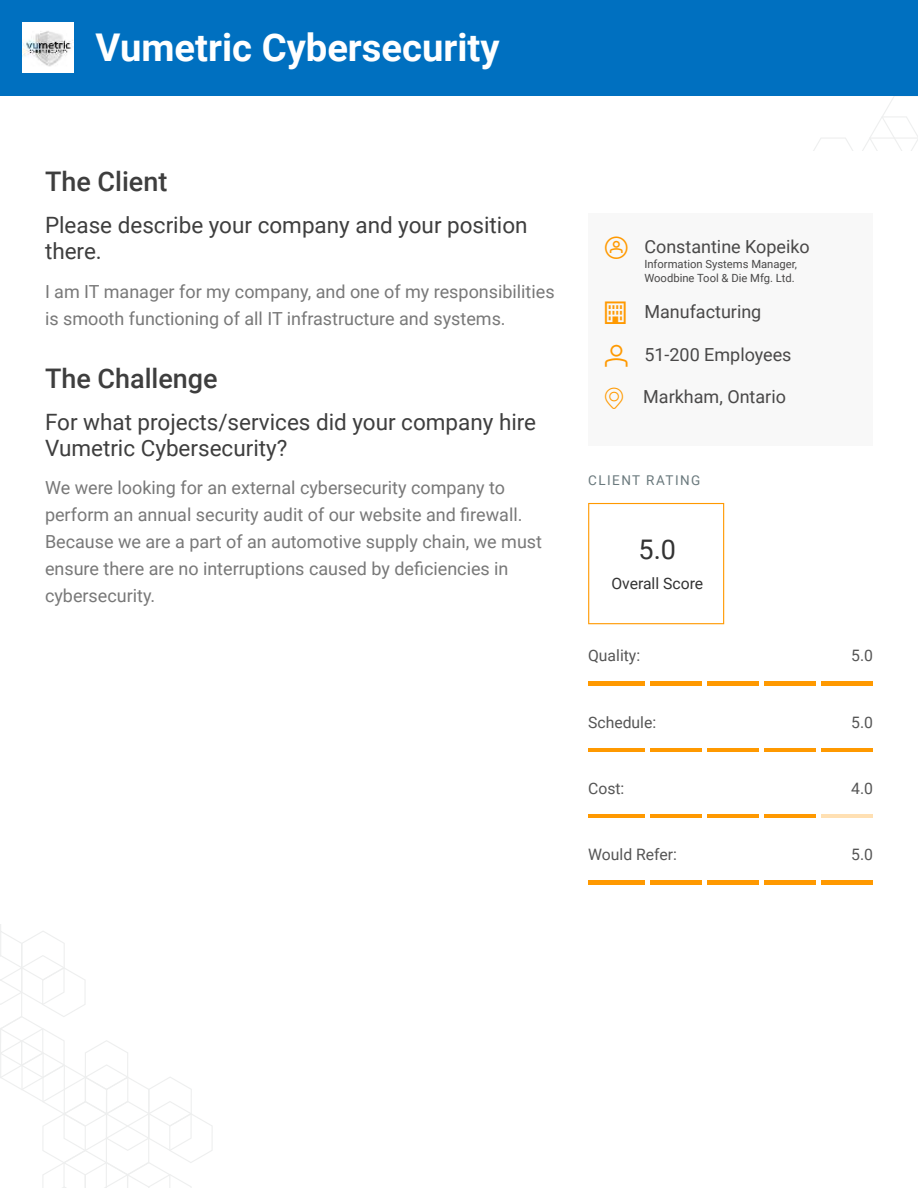
<style>
.page{position:relative;width:918px;height:1188px;background:#fff}
.page>*{position:absolute;margin:0;border:0;box-sizing:border-box;transform-origin:0 0}
.t1{font:700 38.25px "Roboto";color:#fff}
.t2{font:500 27px "Roboto";color:#3e3e3e}
.t3{font:27px "Roboto";color:#333}
.t4{font:22.5px/25.8px "Roboto";color:#3e3e3e}
.t5{font:18px/27px "Roboto";color:#787878}
.t6{font:18px "Roboto";color:#494848}
.t7{font:15.75px "Roboto";color:#555}
.t8{font:15.75px "Roboto";color:#333}
.t9{font:13.5px "Roboto";letter-spacing:.105em;color:#6a797d}
.t10{font:11.25px/13.5px "Roboto";color:#494848}
.s1{font-family:"icons font";font-size:22.5px;color:#f90}
.s2{font-family:"icons font";font-size:21.3px;color:#f90}
</style>
<div class="page">
<svg style="left:0;top:924px;width:213px;height:264px"></svg>
<div style="left:0;top:0;width:918px;height:96px;background:#0070c0"></div>
<img style="left:22px;top:23px;width:51px;height:50px">
<div style="left:588px;top:214px;width:285px;height:232px;background:#f8f8f8"></div>
<svg style="left:588px;top:503px;width:136px;height:121px"></svg>
<hr style="left:588px;top:682px;width:285px;height:3px;background:#f90">
<hr style="left:588px;top:748px;width:285px;height:3px;background:#f90">
<svg style="left:588px;top:814px;width:285px;height:4px"></svg>
<hr style="left:588px;top:881px;width:285px;height:3px;background:#f90">
<svg style="left:645px;top:682px;width:5px;height:3px"></svg>
<svg style="left:702px;top:682px;width:5px;height:3px"></svg>
<svg style="left:759px;top:682px;width:5px;height:3px"></svg>
<svg style="left:816px;top:682px;width:5px;height:3px"></svg>
<svg style="left:645px;top:748px;width:5px;height:3px"></svg>
<svg style="left:702px;top:748px;width:5px;height:3px"></svg>
<svg style="left:759px;top:748px;width:5px;height:3px"></svg>
<svg style="left:816px;top:748px;width:5px;height:3px"></svg>
<svg style="left:645px;top:814px;width:5px;height:4px"></svg>
<svg style="left:702px;top:814px;width:5px;height:4px"></svg>
<svg style="left:759px;top:814px;width:5px;height:4px"></svg>
<svg style="left:816px;top:814px;width:5px;height:4px"></svg>
<svg style="left:645px;top:881px;width:5px;height:3px"></svg>
<svg style="left:702px;top:881px;width:5px;height:3px"></svg>
<svg style="left:759px;top:881px;width:5px;height:3px"></svg>
<svg style="left:816px;top:881px;width:5px;height:3px"></svg>
<h1 class="t1" style="left:96px;top:32px;width:406px">Vumetric Cybersecurity</h1>
<h2 class="t2" style="left:45px;top:169px;width:124px">The Client</h2>
<p class="t4" style="left:45px;top:214px;width:484px">Please describe your company and your position there.</p>
<p class="t5" style="left:45px;top:279px;width:511px">I am IT manager for my company, and one of my responsibilities is smooth functioning of all IT infrastructure and systems.</p>
<h2 class="t2" style="left:45px;top:366px;width:174px">The Challenge</h2>
<p class="t4" style="left:45px;top:411px;width:493px">For what projects/services did your company hire<br>Vumetric Cybersecurity?</p>
<p class="t5" style="left:45px;top:476px;width:499px">We were looking for an external cybersecurity company to perform an annual security audit of our website and firewall.<br>Because we are a part of an automotive supply chain, we must ensure there are no interruptions caused by deficiencies in cybersecurity.</p>
<p class="t6" style="left:605px;top:239px;width:206px"><span class="s1">E</span> Constantine Kopeiko</p>
<p class="t10" style="left:644px;top:258px;width:154px">Information Systems Manager,<br>Woodbine Tool &amp; Die Mfg. Ltd.</p>
<p class="t6" style="left:605px;top:304px;width:158px"><span class="s1">G</span> Manufacturing</p>
<p class="t6" style="left:605px;top:347px;width:188px"><span class="s1">H</span> 51-200 Employees</p>
<p class="t6" style="left:605px;top:390px;width:182px"><span class="s2">F</span> Markham, Ontario</p>
<p class="t9" style="left:588px;top:475px;width:114px">CLIENT RATING</p>
<h2 class="t3" style="left:639px;top:539px;width:39px">5.0</h2>
<p class="t8" style="left:611px;top:577px;width:93px">Overall Score</p>
<p class="t7" style="left:588px;top:649px;width:54px">Quality:</p>
<p class="t7" style="left:851px;top:649px;width:23px">5.0</p>
<p class="t7" style="left:588px;top:716px;width:70px">Schedule:</p>
<p class="t7" style="left:851px;top:716px;width:23px">5.0</p>
<p class="t7" style="left:588px;top:782px;width:38px">Cost:</p>
<p class="t7" style="left:851px;top:782px;width:23px">4.0</p>
<p class="t7" style="left:588px;top:848px;width:90px">Would Refer:</p>
<p class="t7" style="left:851px;top:848px;width:23px">5.0</p>
</div>
